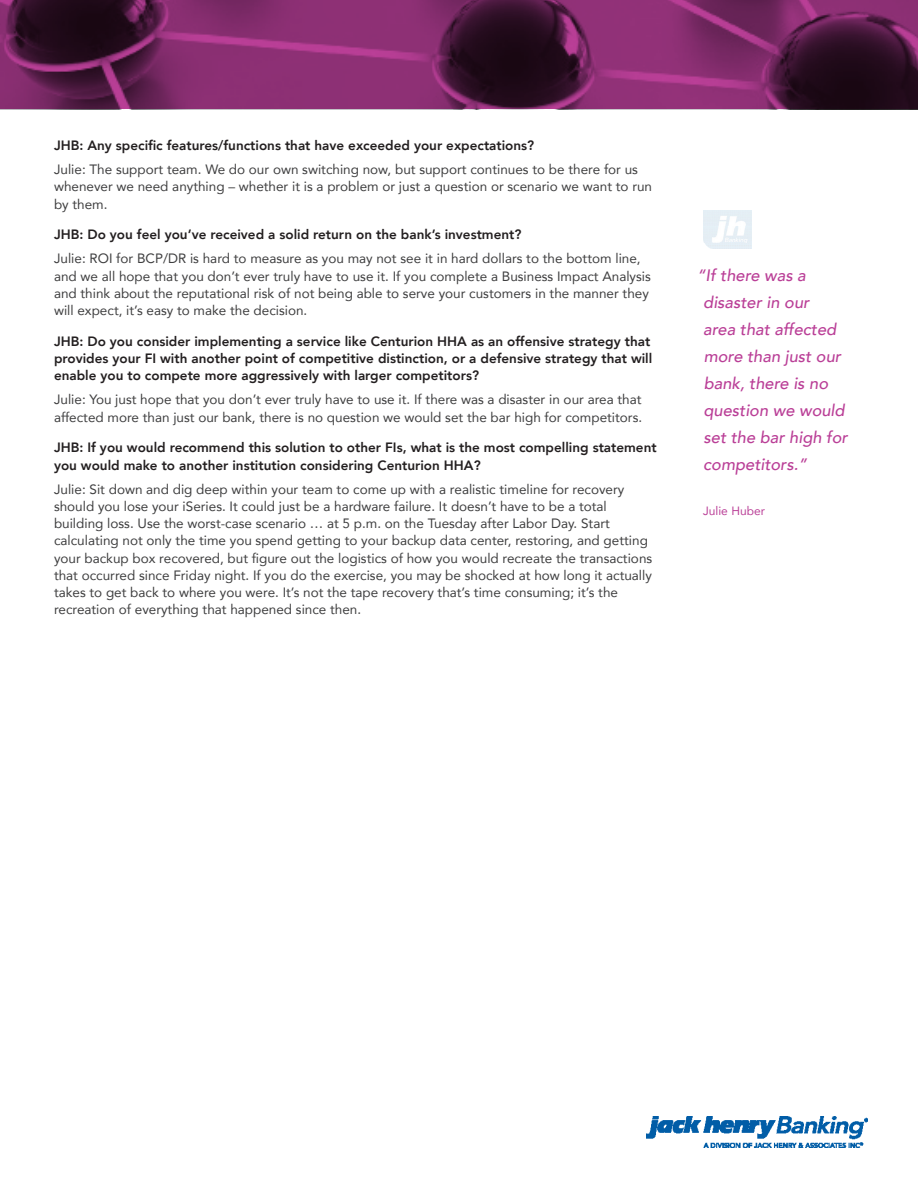
<style>
.page{position:relative;width:918px;height:1188px;background:#fff}
.page>*{position:absolute;margin:0;border:0;box-sizing:border-box;transform-origin:0 0}
.PULL_QUOTE{font:italic 500 16.5px/27px "Avenir";color:#ba3f97}
.BODY_TEXT{font:13.5px/17.2px "Avenir";color:#3e3e3f}
.BODY_TEXT_-_HEADLINE{font:800 13.5px/17.2px "Avenir";color:#231f20}
.PULL_QUOTE_-_IDENTIF{font:12px "Avenir";color:#ba3f97}
</style>
<div class="page">
<img style="left:704px;top:210px;width:48px;height:38px">
<img style="left:646px;top:1117px;width:221px;height:30px">
<svg style="left:0;top:0;width:918px;height:110px"></svg>
<p class="BODY_TEXT_-_HEADLINE" style="left:54px;top:137px;width:482px">JHB: Any specific features/functions that have exceeded your expectations?</p>
<p class="BODY_TEXT" style="left:54px;top:160px;width:600px">Julie: The support team. We do our own switching now, but support continues to be there for us whenever we need anything – whether it is a problem or just a question or scenario we want to run by them.</p>
<p class="BODY_TEXT_-_HEADLINE" style="left:54px;top:226px;width:469px">JHB: Do you feel you’ve received a solid return on the bank’s investment?</p>
<p class="BODY_TEXT" style="left:54px;top:250px;width:598px">Julie: ROI for BCP/DR is hard to measure as you may not see it in hard dollars to the bottom line, and we all hope that you don’t ever truly have to use it. If you complete a Business Impact Analysis and think about the reputational risk of not being able to serve your customers in the manner they will expect, it’s easy to make the decision.</p>
<p class="BODY_TEXT_-_HEADLINE" style="left:54px;top:332px;width:600px">JHB: Do you consider implementing a service like Centurion HHA as an offensive strategy that provides your FI with another point of competitive distinction, or a defensive strategy that will enable you to compete more aggressively with larger competitors?</p>
<p class="BODY_TEXT" style="left:54px;top:391px;width:590px">Julie: You just hope that you don’t ever truly have to use it. If there was a disaster in our area that affected more than just our bank, there is no question we would set the bar high for competitors.</p>
<p class="BODY_TEXT_-_HEADLINE" style="left:54px;top:439px;width:604px">JHB: If you would recommend this solution to other FIs, what is the most compelling statement you would make to another institution considering Centurion HHA?</p>
<p class="BODY_TEXT" style="left:54px;top:480px;width:600px">Julie: Sit down and dig deep within your team to come up with a realistic timeline for recovery should you lose your iSeries. It could just be a hardware failure. It doesn’t have to be a total building loss. Use the worst-case scenario … at 5 p.m. on the Tuesday after Labor Day. Start calculating not only the time you spend getting to your backup data center, restoring, and getting your backup box recovered, but figure out the logistics of how you would recreate the transactions that occurred since Friday night. If you do the exercise, you may be shocked at how long it actually takes to get back to where you were. It’s not the tape recovery that’s time consuming; it’s the recreation of everything that happened since then.</p>
<p class="PULL_QUOTE" style="left:703px;top:262px;width:146px;text-indent:-6px">“If there was a disaster in our<br>area that affected more than just our bank, there is no question we would set the bar high for competitors.”</p>
<p class="PULL_QUOTE_-_IDENTIF" style="left:703px;top:501px;width:63px">Julie Huber</p>
</div>
